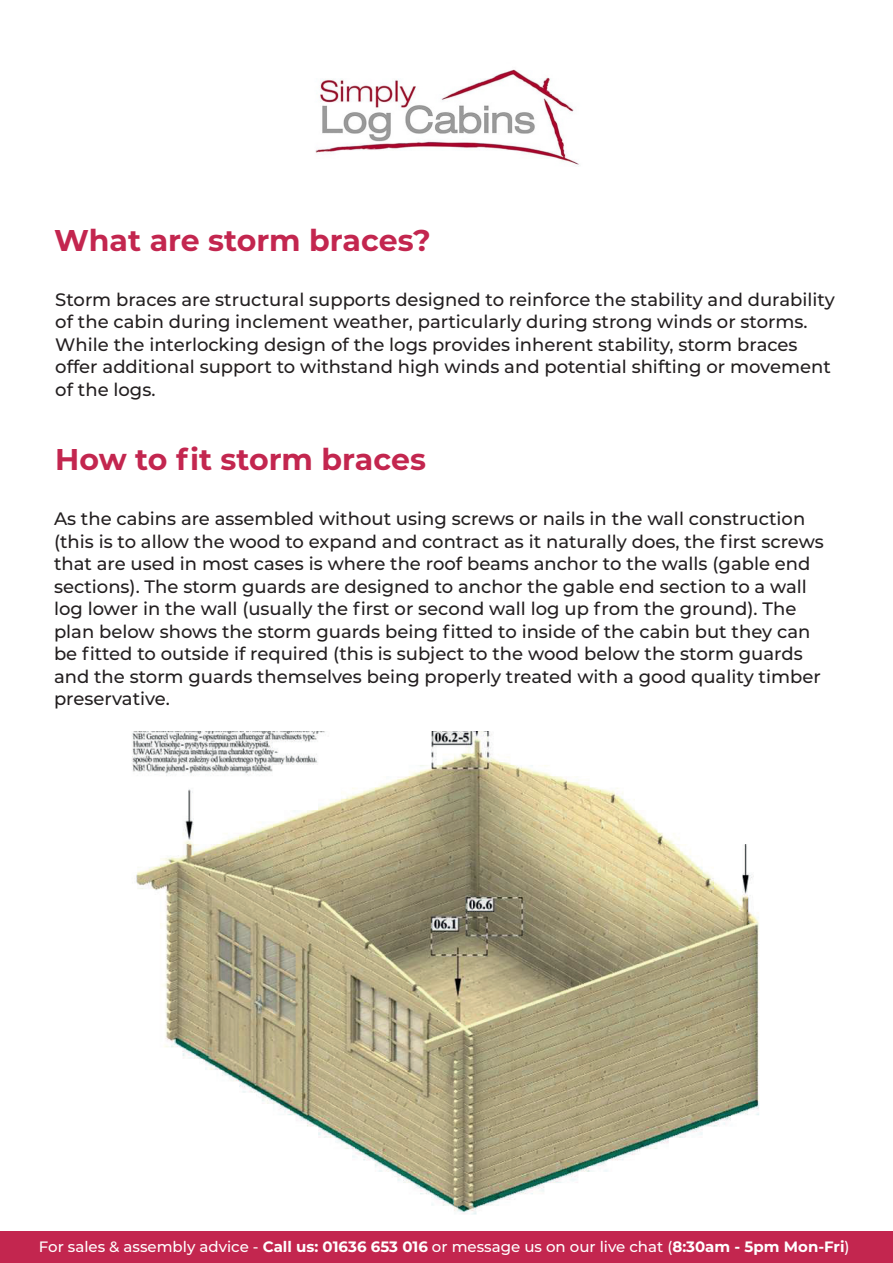
<style>
.page{position:relative;width:893px;height:1263px;background:#fff}
.page>*{position:absolute;margin:0;border:0;box-sizing:border-box;transform-origin:0 0}
.t1{font:700 30px "Montserrat";color:#c3264f}
.t2{font:500 18px/22.5px "Montserrat";color:#231f20}
.t3{font:500 15px "Montserrat";color:#fff}
.s1{font-weight:700}
</style>
<div class="page">
<img style="left:315px;top:69px;width:264px;height:98px">
<img style="left:131px;top:732px;width:628px;height:483px">
<div style="left:0;top:1231px;width:893px;height:32px;background:#c3264f"></div>
<p class="t1" style="left:54px;top:218px;width:378px">What are storm braces?</p>
<p class="t2" style="left:55px;top:287px;width:781px">Storm braces are structural supports designed to reinforce the stability and durability of the cabin during inclement weather, particularly during strong winds or storms.<br>While the interlocking design of the logs provides inherent stability, storm braces offer additional support to withstand high winds and potential shifting or movement of the logs.</p>
<p class="t1" style="left:55px;top:438px;width:372px">How to fit storm braces</p>
<p class="t2" style="left:54px;top:507px;width:771px">As the cabins are assembled without using screws or nails in the wall construction (this is to allow the wood to expand and contract as it naturally does, the first screws that are used in most cases is where the roof beams anchor to the walls (gable end sections). The storm guards are designed to anchor the gable end section to a wall log lower in the wall (usually the first or second wall log up from the ground). The plan below shows the storm guards being fitted to inside of the cabin but they can be fitted to outside if required (this is subject to the wood below the storm guards and the storm guards themselves being properly treated with a good quality timber preservative.</p>
<p class="t3" style="left:39px;top:1236px;width:812px">For sales &amp; assembly advice - <span class="s1">Call us: 01636 653 016</span> or message us on our live chat (<span class="s1">8:30am - 5pm Mon-Fri</span>)</p>
</div>
